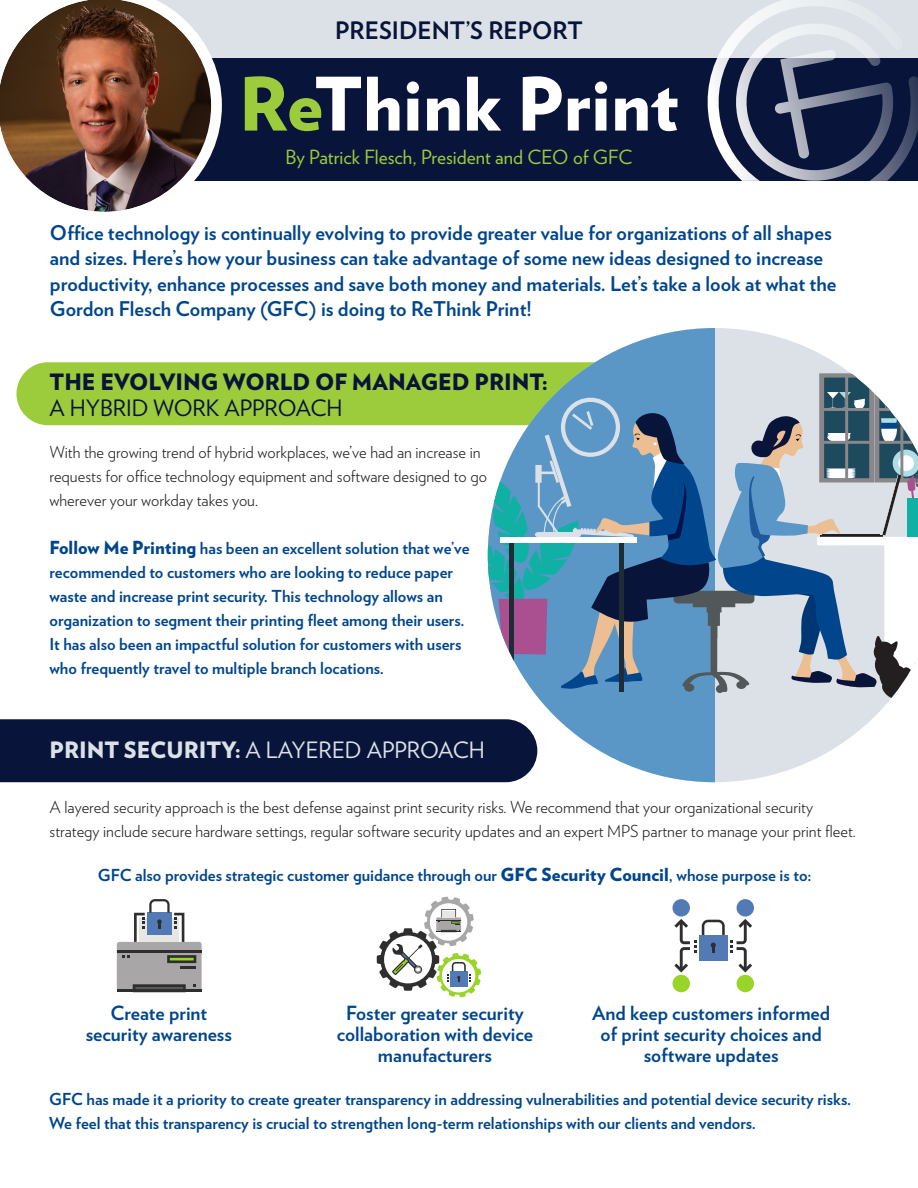
<style>
.page{position:relative;width:918px;height:1188px;background:#fff}
.page>*{position:absolute;margin:0;border:0;box-sizing:border-box;transform-origin:0 0}
.t1{font:900 73.5px "Verlag";color:#fff}
.t2{font:700 24px "Verlag";color:#081439}
.t3{font:900 22.5px "Verlag";color:#081439}
.t4{font:22.5px "Verlag";color:#dbe1e6}
.t5{font:22.5px "Verlag";color:#081439}
.t6{font:700 20.25px/25.5px "Verlag";color:#01468c}
.t7{font:700 19.5px/21px "Verlag";color:#01468c;text-align:center}
.t8{font:19.5px "Verlag";color:#9ccb3b}
.t9{font:700 16.5px/24px "Verlag";color:#01468c}
.t10{font:300 16.5px/24px "Verlag";color:#231f20}
.s1{color:#9ccb3b}
.s2{font-weight:900;font-size:18px}
.s3{font-weight:900}
</style>
<div class="page">
<div style="left:16px;top:362px;width:472px;height:63px;background:#9ccb3b"></div>
<div style="left:105px;top:0;width:813px;height:58px;background:#dbe1e6"></div>
<div style="left:86px;top:58px;width:832px;height:123px;background:#081439"></div>
<img style="left:0;top:0;width:222px;height:212px">
<svg style="left:707px;top:0;width:211px;height:181px"></svg>
<svg style="left:715px;top:328px;width:175px;height:454px;fill:#dbe1e6"></svg>
<svg style="left:488px;top:328px;width:227px;height:454px;fill:#5a97c7"></svg>
<svg style="left:488px;top:373px;width:430px;height:327px"></svg>
<div style="left:908px;top:499px;width:10px;height:38px;background:#11b0a4"></div>
<div style="left:0;top:719px;width:537px;height:63px;background:#081439"></div>
<svg style="left:117px;top:899px;width:85px;height:93px"></svg>
<div style="left:673px;top:899px;width:17px;height:18px;background:#527ab5;border-radius:50%"></div>
<div style="left:737px;top:899px;width:17px;height:18px;background:#527ab5;border-radius:50%"></div>
<div style="left:673px;top:975px;width:17px;height:17px;background:#99d429;border-radius:50%"></div>
<div style="left:737px;top:975px;width:17px;height:17px;background:#99d429;border-radius:50%"></div>
<svg style="left:674px;top:919px;width:78px;height:53px"></svg>
<svg style="left:377px;top:897px;width:104px;height:100px"></svg>
<p class="t2" style="left:335px;top:11px;width:249px">PRESIDENT’S REPORT</p>
<p class="t1" style="left:239px;top:43px;width:442px"><span class="s1">Re</span>Think Print</p>
<p class="t8" style="left:285px;top:142px;width:349px">By Patrick Flesch, President and CEO of GFC</p>
<p class="t6" style="left:50px;top:219px;width:788px">Office technology is continually evolving to provide greater value for organizations of all shapes and sizes. Here’s how your business can take advantage of some new ideas designed to increase productivity, enhance processes and save both money and materials. Let’s take a look at what the Gordon Flesch Company (GFC) is doing to ReThink Print!</p>
<p class="t3" style="left:50px;top:364px;width:500px">THE EVOLVING WORLD OF MANAGED PRINT:</p>
<p class="t5" style="left:50px;top:391px;width:295px">A HYBRID WORK APPROACH</p>
<p class="t10" style="left:50px;top:439px;width:439px">With the growing trend of hybrid workplaces, we’ve had an increase in requests for office technology equipment and software designed to go wherever your workday takes you.</p>
<p class="t9" style="left:50px;top:535px;width:422px"><span class="s2">Follow Me Printing</span> has been an excellent solution that we’ve recommended to customers who are looking to reduce paper waste and increase print security. This technology allows an organization to segment their printing fleet among their users.<br>It has also been an impactful solution for customers with users who frequently travel to multiple branch locations.</p>
<p class="t4" style="left:50px;top:733px;width:437px"><span class="s3">PRINT SECURITY:</span> A LAYERED APPROACH</p>
<p class="t10" style="left:50px;top:795px;width:808px">A layered security approach is the best defense against print security risks. We recommend that your organizational security strategy include secure hardware settings, regular software security updates and an expert MPS partner to manage your print fleet.</p>
<p class="t9" style="left:98px;top:862px;width:715px">GFC also provides strategic customer guidance through our <span class="s2">GFC Security Council</span>, whose purpose is to:</p>
<p class="t7" style="left:86px;top:1001px;width:148px">Create print security awareness</p>
<p class="t7" style="left:337px;top:1001px;width:198px">Foster greater security collaboration with device manufacturers</p>
<p class="t7" style="left:592px;top:1001px;width:240px">And keep customers informed of print security choices and software updates</p>
<p class="t9" style="left:49px;top:1086px;width:803px">GFC has made it a priority to create greater transparency in addressing vulnerabilities and potential device security risks.<br>We feel that this transparency is crucial to strengthen long-term relationships with our clients and vendors.</p>
</div>
